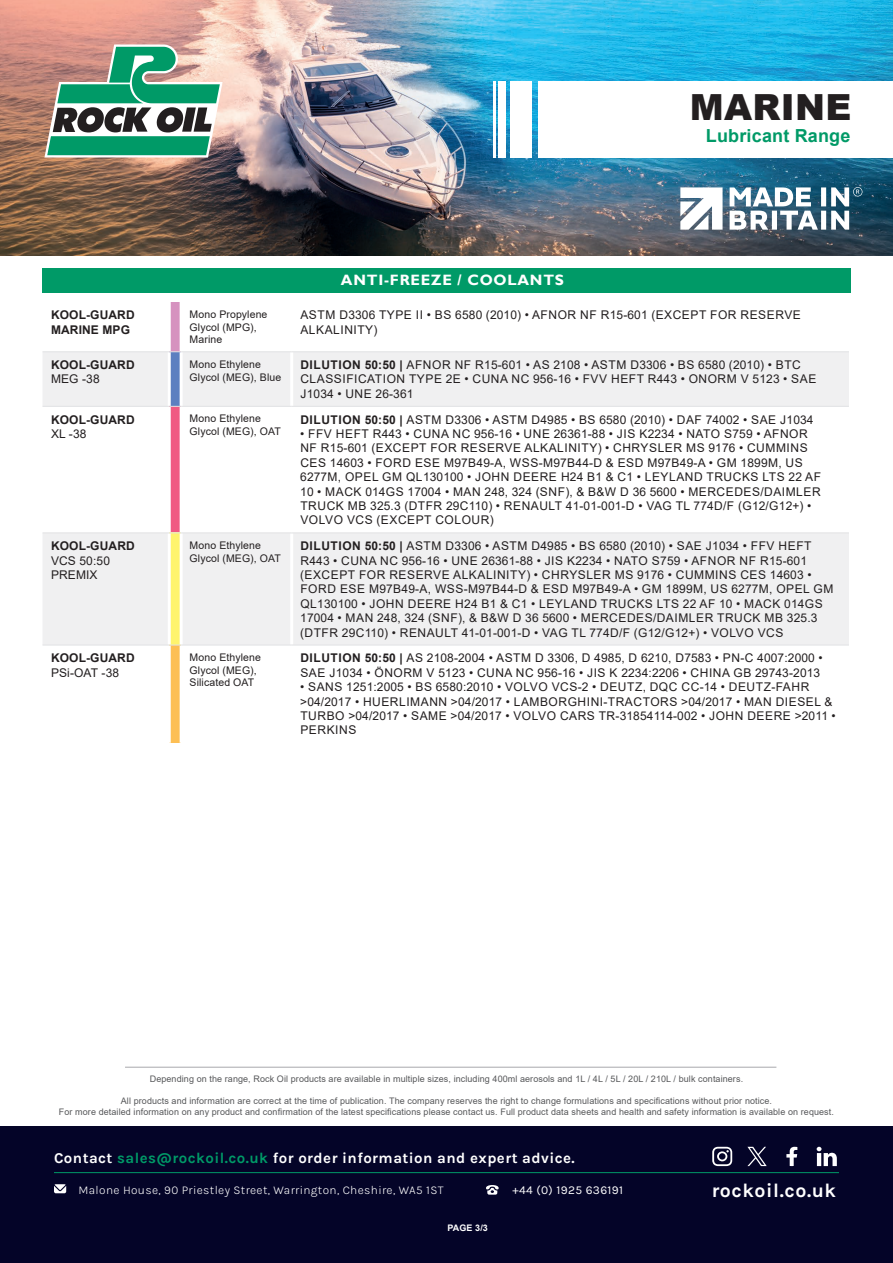
<style>
.page{position:relative;width:893px;height:1263px;background:#fff}
.page>*{position:absolute;margin:0;border:0;box-sizing:border-box;transform-origin:0 0}
.t1{font:900 36px "Arial";letter-spacing:.01em;color:#231f20}
.t2{font:700 19.5px "Karla";letter-spacing:.03em;color:#fff}
.t3{font:700 18px "Arial";letter-spacing:.01em;color:#009a67}
.t4{font:700 15px "Karla";letter-spacing:.03em;color:#fff}
.t5{font:700 15px "Gill Sans";letter-spacing:.05em;color:#fff}
.t6{font:12px/14.4px "Arial";letter-spacing:.045em;color:#231f20}
.t7{font:12px/14.4px "Arial";letter-spacing:.01em;color:#231f20}
.t8{font:700 12px/14.4px "Arial";letter-spacing:.01em;color:#231f20}
.t9{font:300 12px "Karla";letter-spacing:.03em;color:#fff}
.t10{font:12px "Karla";letter-spacing:.03em;color:#fff}
.t11{font:10.5px/12.6px "Arial";letter-spacing:.01em;color:#231f20}
.t12{font:9px/10.8px "Arial";letter-spacing:.01em;color:#57585a;text-align:center}
.t13{font:700 9px "Arial";color:#fff}
.s1{font-weight:700}
.s2{color:#009a67}
</style>
<div class="page">
<div style="left:0;top:1126px;width:893px;height:137px;background:#040428"></div>
<svg style="left:486px;top:1185px;width:13px;height:9px"></svg>
<svg style="left:54px;top:1184px;width:12px;height:9px"></svg>
<svg style="left:817px;top:1147px;width:20px;height:19px"></svg>
<svg style="left:786px;top:1147px;width:11px;height:19px"></svg>
<svg style="left:747px;top:1147px;width:20px;height:19px"></svg>
<svg style="left:712px;top:1147px;width:20px;height:19px"></svg>
<hr style="left:54px;top:1172px;width:785px;height:1px;background:#009a67">
<hr style="left:125px;top:1067px;width:651px;height:1px;background:#a8a9ad">
<div style="left:169px;top:302px;width:12px;height:50px;background:#d692bf"></div>
<svg style="left:43px;top:352px;width:806px;height:293px;fill:#f0f0f1"></svg>
<div style="left:169px;top:352px;width:12px;height:54px;background:#5c7fc0"></div>
<div style="left:169px;top:406px;width:12px;height:127px;background:#f05a82"></div>
<div style="left:169px;top:533px;width:12px;height:112px;background:#fff46d"></div>
<div style="left:169px;top:645px;width:12px;height:98px;background:#fdbf54"></div>
<hr style="left:168px;top:302px;width:3px;height:49px;background:#fff">
<hr style="left:180px;top:302px;width:3px;height:49px;background:#fff">
<hr style="left:168px;top:352px;width:3px;height:54px;background:#fff">
<hr style="left:180px;top:352px;width:3px;height:54px;background:#fff">
<hr style="left:290px;top:352px;width:3px;height:54px;background:#fff">
<hr style="left:168px;top:407px;width:3px;height:125px;background:#fff">
<hr style="left:180px;top:407px;width:3px;height:125px;background:#fff">
<hr style="left:290px;top:407px;width:3px;height:125px;background:#fff">
<hr style="left:168px;top:533px;width:3px;height:112px;background:#fff">
<hr style="left:180px;top:533px;width:3px;height:112px;background:#fff">
<hr style="left:290px;top:533px;width:3px;height:112px;background:#fff">
<hr style="left:168px;top:645px;width:3px;height:98px;background:#fff">
<hr style="left:180px;top:645px;width:3px;height:98px;background:#fff">
<hr style="left:43px;top:351px;width:126px;height:1px;background:#e1e2e4">
<svg style="left:169px;top:351px;width:12px;height:1px"></svg>
<hr style="left:181px;top:351px;width:111px;height:1px;background:#e1e2e4">
<hr style="left:292px;top:351px;width:557px;height:1px;background:#e1e2e4">
<hr style="left:43px;top:406px;width:126px;height:1px;background:#e1e2e4">
<svg style="left:169px;top:406px;width:12px;height:1px"></svg>
<hr style="left:181px;top:406px;width:111px;height:1px;background:#e1e2e4">
<hr style="left:292px;top:406px;width:557px;height:1px;background:#e1e2e4">
<hr style="left:43px;top:532px;width:126px;height:1px;background:#e1e2e4">
<svg style="left:169px;top:532px;width:12px;height:1px"></svg>
<hr style="left:181px;top:532px;width:111px;height:1px;background:#e1e2e4">
<hr style="left:292px;top:532px;width:557px;height:1px;background:#e1e2e4">
<hr style="left:43px;top:645px;width:126px;height:1px;background:#e1e2e4">
<svg style="left:169px;top:645px;width:12px;height:1px"></svg>
<hr style="left:181px;top:645px;width:111px;height:1px;background:#e1e2e4">
<hr style="left:292px;top:645px;width:557px;height:1px;background:#e1e2e4">
<div style="left:43px;top:268px;width:808px;height:25px;background:#009a67"></div>
<img style="left:0;top:0;width:893px;height:255px">
<svg style="left:680px;top:187px;width:43px;height:43px"></svg>
<svg style="left:730px;top:187px;width:132px;height:43px"></svg>
<svg style="left:44px;top:44px;width:179px;height:113px"></svg>
<div style="left:538px;top:82px;width:355px;height:76px;background:#fff"></div>
<div style="left:510px;top:82px;width:22px;height:76px;background:#fff"></div>
<div style="left:498px;top:82px;width:8px;height:76px;background:#fff"></div>
<hr style="left:493px;top:82px;width:3px;height:76px;background:#fff">
<h1 class="t1" style="left:690px;top:81px;width:163px">MARINE</h1>
<p class="t5" style="left:341px;top:271px;width:224px">ANTI-FREEZE / COOLANTS</p>
<h3 class="t3" style="left:706px;top:123px;width:146px">Lubricant Range</h3>
<p class="t8" style="left:51px;top:308px;width:85px">KOOL-GUARD<br>MARINE MPG</p>
<p class="t11" style="left:190px;top:308px;width:79px">Mono Propylene<br>Glycol (MPG),<br>Marine</p>
<p class="t6" style="left:300px;top:308px;width:502px">ASTM D3306 TYPE II • BS 6580 (2010) • AFNOR NF R15-601 (EXCEPT FOR RESERVE<br>ALKALINITY)</p>
<p class="t8" style="left:51px;top:358px;width:85px">KOOL-GUARD</p>
<p class="t6" style="left:51px;top:372px;width:50px">MEG -38</p>
<p class="t11" style="left:190px;top:358px;width:93px">Mono Ethylene<br>Glycol (MEG), Blue</p>
<p class="t6" style="left:300px;top:357px;width:517px"><span class="s1">DILUTION 50:50 |</span> AFNOR NF R15-601 • AS 2108 • ASTM D3306 • BS 6580 (2010) • BTC<br>CLASSIFICATION TYPE 2E • CUNA NC 956-16 • FVV HEFT R443 • ONORM V 5123 • SAE<br>J1034 • UNE 26-361</p>
<p class="t8" style="left:51px;top:412px;width:85px">KOOL-GUARD</p>
<p class="t6" style="left:51px;top:426px;width:37px">XL -38</p>
<p class="t11" style="left:190px;top:412px;width:93px">Mono Ethylene<br>Glycol (MEG), OAT</p>
<p class="t7" style="left:300px;top:412px;width:515px"><span class="s1">DILUTION 50:50 |</span> ASTM D3306 • ASTM D4985 • BS 6580 (2010) • DAF 74002 • SAE J1034</p>
<p class="t6" style="left:300px;top:426px;width:522px">• FFV HEFT R443 • CUNA NC 956-16 • UNE 26361-88 • JIS K2234 • NATO S759 • AFNOR NF R15-601 (EXCEPT FOR RESERVE ALKALINITY) • CHRYSLER MS 9176 • CUMMINS CES 14603 • FORD ESE M97B49-A, WSS-M97B44-D &amp; ESD M97B49-A • GM 1899M, US 6277M, OPEL GM QL130100 • JOHN DEERE H24 B1 &amp; C1 • LEYLAND TRUCKS LTS 22 AF 10 • MACK 014GS 17004 • MAN 248, 324 (SNF), &amp; B&amp;W D 36 5600 • MERCEDES/DAIMLER TRUCK MB 325.3 (DTFR 29C110) • RENAULT 41-01-001-D • VAG TL 774D/F (G12/G12+) • VOLVO VCS (EXCEPT COLOUR)</p>
<p class="t8" style="left:51px;top:539px;width:85px">KOOL-GUARD</p>
<p class="t7" style="left:51px;top:553px;width:60px">VCS 50:50<br>PREMIX</p>
<p class="t11" style="left:190px;top:539px;width:93px">Mono Ethylene<br>Glycol (MEG), OAT</p>
<p class="t6" style="left:300px;top:539px;width:535px"><span class="s1">DILUTION 50:50 |</span> ASTM D3306 • ASTM D4985 • BS 6580 (2010) • SAE J1034 • FFV HEFT R443 • CUNA NC 956-16 • UNE 26361-88 • JIS K2234 • NATO S759 • AFNOR NF R15-601 (EXCEPT FOR RESERVE ALKALINITY) • CHRYSLER MS 9176 • CUMMINS CES 14603 • FORD ESE M97B49-A, WSS-M97B44-D &amp; ESD M97B49-A • GM 1899M, US 6277M, OPEL GM QL130100 • JOHN DEERE H24 B1 &amp; C1 • LEYLAND TRUCKS LTS 22 AF 10 • MACK 014GS 17004 • MAN 248, 324 (SNF), &amp; B&amp;W D 36 5600 • MERCEDES/DAIMLER TRUCK MB 325.3 (DTFR 29C110) • RENAULT 41-01-001-D • VAG TL 774D/F (G12/G12+) • VOLVO VCS</p>
<p class="t8" style="left:51px;top:651px;width:85px">KOOL-GUARD</p>
<p class="t6" style="left:51px;top:665px;width:70px">PSi-OAT -38</p>
<p class="t11" style="left:190px;top:651px;width:73px">Mono Ethylene<br>Glycol (MEG),<br>Silicated OAT</p>
<p class="t7" style="left:300px;top:651px;width:524px"><span class="s1">DILUTION 50:50 |</span> AS 2108-2004 • ASTM D 3306, D 4985, D 6210, D7583 • PN-C 4007:2000 •<br>SAE J1034 • ÖNORM V 5123 • CUNA NC 956-16 • JIS K 2234:2206 • CHINA GB 29743-2013</p>
<p class="t6" style="left:300px;top:680px;width:537px">• SANS 1251:2005 • BS 6580:2010 • VOLVO VCS-2 • DEUTZ, DQC CC-14 • DEUTZ-FAHR &gt;04/2017 • HUERLIMANN &gt;04/2017 • LAMBORGHINI-TRACTORS &gt;04/2017 • MAN DIESEL &amp; TURBO &gt;04/2017 • SAME &gt;04/2017 • VOLVO CARS TR-31854114-002 • JOHN DEERE &gt;2011 • PERKINS</p>
<p class="t12" style="left:150px;top:1074px;width:595px">Depending on the range, Rock Oil products are available in multiple sizes, including 400ml aerosols and 1L / 4L / 5L / 20L / 210L / bulk containers.</p>
<p class="t12" style="left:59px;top:1095px;width:776px">All products and information are correct at the time of publication. The company reserves the right to change formulations and specifications without prior notice.<br>For more detailed information on any product and confirmation of the latest specifications please contact us. Full product data sheets and health and safety information is available on request.</p>
<p class="t4" style="left:54px;top:1148px;width:522px">Contact <span class="s2">sales@rockoil.co.uk</span> for order information and expert advice.</p>
<p class="t9" style="left:79px;top:1183px;width:367px">Malone House, 90 Priestley Street, Warrington, Cheshire, WA5 1ST</p>
<p class="t10" style="left:513px;top:1182px;width:112px">+44 (0) 1925 636191</p>
<h2 class="t2" style="left:712px;top:1177px;width:126px">rockoil.co.uk</h2>
<p class="t13" style="left:447px;top:1222px;width:42px">PAGE 3/3</p>
</div>
